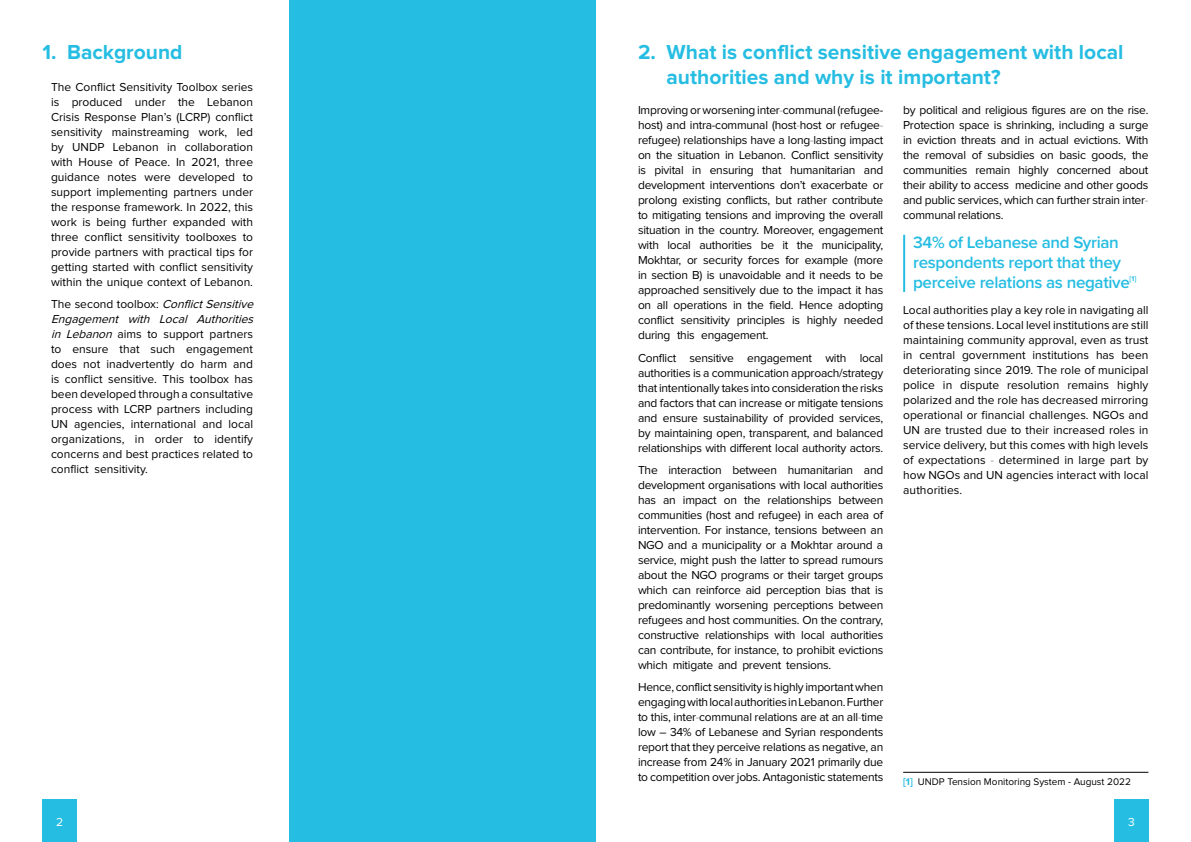
<style>
.page{position:relative;width:1191px;height:842px;background:#fff}
.page>*{position:absolute;margin:0;border:0;box-sizing:border-box;transform-origin:0 0}
.t1{font:700 21px/25.2px "Proxima Nova";color:#26bde2}
.t2{font:600 17px/20px "Proxima Nova";letter-spacing:-.02em;color:#26bde2}
.t3{font:12px/15px "Proxima Nova";color:#000;text-align:justify}
.t4{font:12px "Proxima Nova";color:#fff}
.t5{font:10px "Proxima Nova";color:#000}
.t6{font:700 7px "Proxima Nova";color:#26bde2}
.s1{font-style:italic}
.s2{color:#939598}
.s3{font-weight:700;color:#26bde2}
</style>
<div class="page">
<div style="left:43px;top:799px;width:34px;height:43px;background:#26bde2"></div>
<div style="left:1114px;top:799px;width:34px;height:43px;background:#26bde2"></div>
<div style="left:289px;top:0;width:306px;height:842px;background:#26bde2"></div>
<hr style="left:903px;top:235px;width:2px;height:57px;background:#26bde2">
<hr style="left:903px;top:772px;width:245px;height:1px;background:#000">
<h1 class="t1" style="left:43px;top:40px;width:141px">1. Background</h1>
<p class="t3" style="left:51px;top:80px;width:203px">The Conflict Sensitivity Toolbox series is produced under the Lebanon Crisis Response Plan’s (LCRP) conflict sensitivity mainstreaming work, led by UNDP Lebanon in collaboration with House of Peace. In 2021, three guidance notes were developed to support implementing partners under the response framework. In 2022, this work is being further expanded with three conflict sensitivity toolboxes to provide partners with practical tips for getting started with conflict sensitivity within the unique context of Lebanon.</p>
<p class="t3" style="left:51px;top:297px;width:207px;text-align:left">The second toolbox: <span class="s1">ConflictSensitive Engagement with Local Authorities in Lebanon</span> aims to support partners to ensure that such engagement does not inadvertently do harm and is conflict sensitive. This toolbox has been developed through a consultative process with LCRP partners including UN agencies, international and local organizations, in order to identify concerns and best practices related to conflict sensitivity.</p>
<h1 class="t1" style="left:666px;top:40px;width:458px;text-indent:-28px">2. What is conflict sensitive engagement with local authorities and why is it important?</h1>
<p class="t3" style="left:638px;top:103px;width:247px">Improving or worsening inter<span class="s2">-</span>communal (refugee&shy;host) and intra-communal (host<span class="s2">-</span>host or refugee&shy;refugee) relationships have a long<span class="s2">-</span>lasting impact on the situation in Lebanon. Conflict sensitivity is pivital in ensuring that humanitarian and development interventions don’t exacerbate or prolong existing conflicts, but rather contribute to mitigating tensions and improving the overall situation in the country. Moreover, engagement with local authorities be it the municipality, Mokhtar, or security forces for example (more in section B) is unavoidable and it needs to be approached sensitively due to the impact it has on all operations in the field. Hence adopting conflict sensitivity principles is highly needed during this engagement.</p>
<p class="t3" style="left:638px;top:350px;width:247px">Conflict sensitive engagement with local authorities is a communication approach/strategy that intentionally takes into consideration the risks and factors that can increase or mitigate tensions and ensure sustainability of provided services, by maintaining open, transparent, and balanced relationships with different local authority actors.</p>
<p class="t3" style="left:638px;top:463px;width:247px">The interaction between humanitarian and development organisations with local authorities has an impact on the relationships between communities (host and refugee) in each area of intervention. For instance, tensions between an NGO and a municipality or a Mokhtar around a service, might push the latter to spread rumours about the NGO programs or their target groups which can reinforce aid perception bias that is predominantly worsening perceptions between refugees and host communities. On the contrary, constructive relationships with local authorities can contribute, for instance, to prohibit evictions which mitigate and prevent tensions.</p>
<p class="t3" style="left:638px;top:680px;width:247px">Hence, conflict sensitivity is highly important when engaging with local authorities in Lebanon. Further to this, inter<span class="s2">-</span>communal relations are at an all<span class="s2">-</span>time low – 34% of Lebanese and Syrian respondents report that they perceive relations as negative, an increase from 24% in January 2021 primarily due to competition over jobs. Antagonistic statements</p>
<p class="t3" style="left:903px;top:103px;width:247px">by political and religious figures are on the rise.<br>Protection space is shrinking, including a surge in eviction threats and in actual evictions. With the removal of subsidies on basic goods, the communities remain highly concerned about their ability to access medicine and other goods and public services, which can further strain inter&shy;communal relations.</p>
<h2 class="t2" style="left:913px;top:231px;width:218px">34% of Lebanese and Syrian respondents report that they perceive relations as negative</h2>
<p class="t6" style="left:1129px;top:275px;width:8px">[1]</p>
<p class="t3" style="left:903px;top:303px;width:247px">Local authorities play a key role in navigating all of these tensions. Local level institutions are still maintaining community approval, even as trust in central government institutions has been deteriorating since 2019. The role of municipal police in dispute resolution remains highly polarized and the role has decreased mirroring operational or financial challenges. NGOs and UN are trusted due to their increased roles in service delivery, but this comes with high levels of expectations <span class="s2">-</span> determined in large part by how NGOs and UN agencies interact with local authorities.</p>
<p class="t5" style="left:903px;top:777px;width:229px"><span class="s3">[1]</span> UNDP Tension Monitoring System - August 2022</p>
<p class="t4" style="left:56px;top:816px;width:9px">2</p>
<p class="t4" style="left:1128px;top:816px;width:8px">3</p>
</div>
